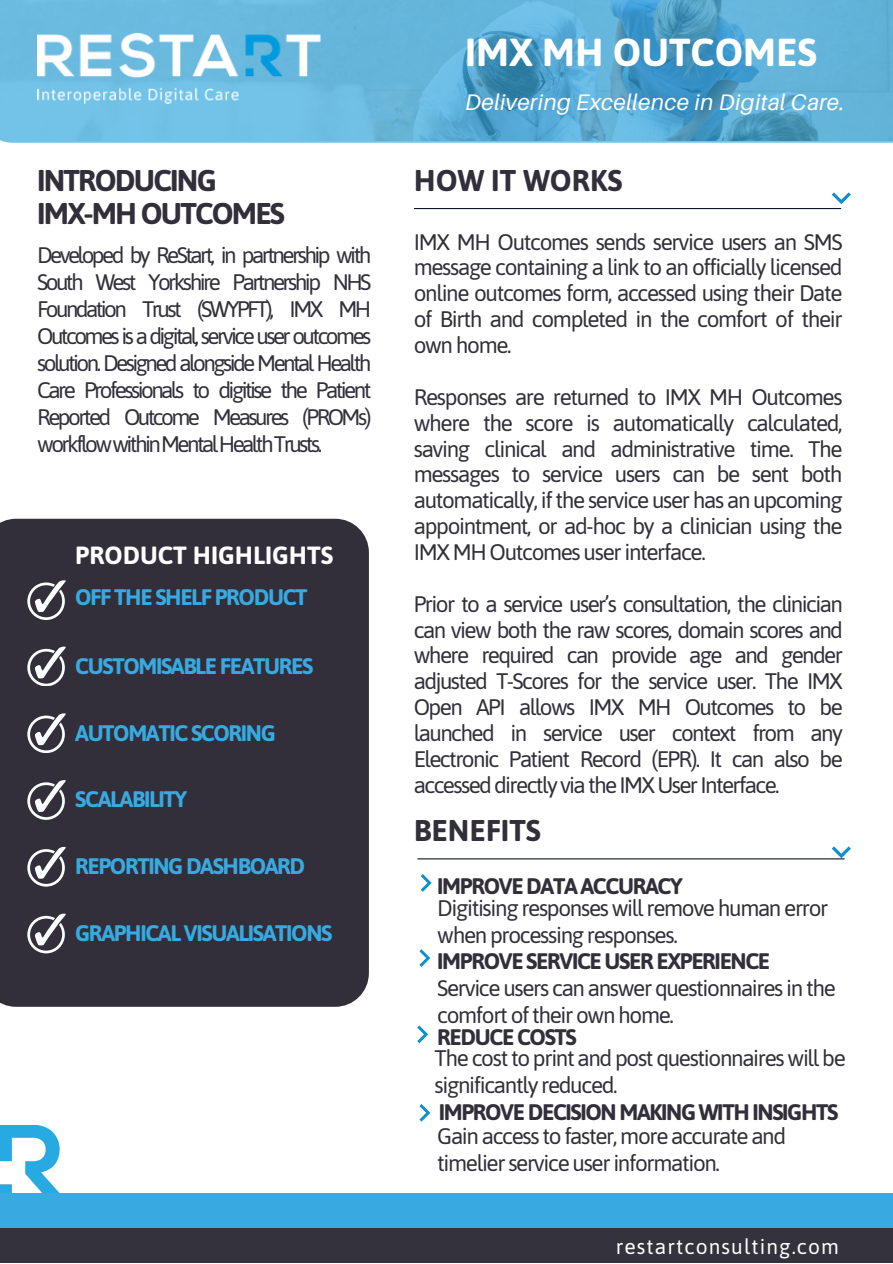
<style>
.page{position:relative;width:893px;height:1264px;background:#fff}
.page>*{position:absolute;margin:0;border:0;box-sizing:border-box;transform-origin:0 0}
.t1{font:700 39px "Asap";color:#fff}
.t2{font:700 30px "Asap";letter-spacing:-.06em;color:#322f3a}
.t3{font:700 30px "Asap";color:#322f3a}
.t4{font:700 24.9px "Asap";color:#fff}
.t5{font:22.5px/25.8px "Asap";letter-spacing:-.06em;color:#322f3a;text-align:justify}
.t6{font:700 22.5px "Asap";letter-spacing:-.06em;color:#38aae1}
.t7{font:700 22.5px "Asap";letter-spacing:-.06em;color:#322f3a}
.t8{font:italic 22.5px "Aileron";letter-spacing:.02em;color:#fff}
.t9{font:21px "Asap";letter-spacing:.05em;color:#fff}
</style>
<div class="page">
<div style="left:0;top:518px;width:369px;height:488px;background:#322f3a"></div>
<svg style="left:0;top:0;width:892px;height:143px;background:#5eafd7"></svg>
<hr style="left:414px;top:208px;width:426px;height:1px;background:#0b1623">
<hr style="left:417px;top:858px;width:427px;height:1px;background:#0b1623">
<svg style="left:831px;top:192px;width:19px;height:12px"></svg>
<svg style="left:831px;top:846px;width:19px;height:12px"></svg>
<svg style="left:27px;top:580px;width:39px;height:39px"></svg>
<svg style="left:27px;top:646px;width:39px;height:40px"></svg>
<svg style="left:27px;top:713px;width:39px;height:39px"></svg>
<svg style="left:27px;top:780px;width:39px;height:39px"></svg>
<svg style="left:27px;top:846px;width:39px;height:40px"></svg>
<svg style="left:27px;top:913px;width:39px;height:40px"></svg>
<svg style="left:420px;top:874px;width:11px;height:17px"></svg>
<svg style="left:419px;top:949px;width:11px;height:17px"></svg>
<svg style="left:417px;top:1025px;width:11px;height:18px"></svg>
<svg style="left:419px;top:1104px;width:11px;height:17px"></svg>
<img style="left:37px;top:33px;width:283px;height:71px">
<img style="left:0;top:1125px;width:60px;height:68px">
<div style="left:0;top:1221px;width:892px;height:41px;background:#34323d"></div>
<div style="left:0;top:1193px;width:892px;height:34px;background:#38aae1"></div>
<p class="t2" style="left:37px;top:163px;width:181px">INTRODUCING</p>
<p class="t2" style="left:37px;top:196px;width:249px">IMX-MH OUTCOMES</p>
<p class="t5" style="left:37px;top:241px;width:336px;line-height:27px">Developed by ReStart, in partnership with South West Yorkshire Partnership NHS Foundation Trust (SWYPFT), IMX MH Outcomes is a digital, service user outcomes solution. Designed alongside Mental Health Care Professionals to digitise the Patient Reported Outcome Measures (PROMs) workflowwithinMentalHealthTrusts.</p>
<p class="t4" style="left:75px;top:541px;width:259px">PRODUCT HIGHLIGHTS</p>
<p class="t6" style="left:75px;top:584px;width:234px">OFF THE SHELF PRODUCT</p>
<p class="t6" style="left:75px;top:652px;width:239px">CUSTOMISABLE FEATURES</p>
<p class="t6" style="left:75px;top:719px;width:202px">AUTOMATIC SCORING</p>
<p class="t6" style="left:75px;top:786px;width:113px">SCALABILITY</p>
<p class="t6" style="left:75px;top:852px;width:231px">REPORTING DASHBOARD</p>
<p class="t6" style="left:75px;top:919px;width:259px">GRAPHICAL VISUALISATIONS</p>
<p class="t1" style="left:465px;top:29px;width:353px">IMX MH OUTCOMES</p>
<p class="t8" style="left:465px;top:88px;width:381px">Delivering Excellence in Digital Care.</p>
<p class="t3" style="left:414px;top:163px;width:210px">HOW IT WORKS</p>
<p class="t5" style="left:414px;top:228px;width:430px">IMX MH Outcomes sends service users an SMS message containing a link to an officially licensed online outcomes form, accessed using their Date of Birth and completed in the comfort of their own home.</p>
<p class="t5" style="left:414px;top:384px;width:430px">Responses are returned to IMX MH Outcomes where the score is automatically calculated, saving clinical and administrative time. The messages to service users can be sent both automatically, if the service user has an upcoming appointment, or ad-hoc by a clinician using the IMX MH Outcomes user interface.</p>
<p class="t5" style="left:414px;top:590px;width:430px">Prior to a service user’s consultation, the clinician can view both the raw scores, domain scores and where required can provide age and gender adjusted T-Scores for the service user. The IMX Open API allows IMX MH Outcomes to be launched in service user context from any Electronic Patient Record (EPR). It can also be accessed directly via the IMX User Interface.</p>
<p class="t3" style="left:414px;top:813px;width:129px">BENEFITS</p>
<p class="t7" style="left:437px;top:873px;width:247px">IMPROVE DATA ACCURACY</p>
<p class="t5" style="left:437px;top:894px;width:392px;line-height:27px">Digitising responses will remove human error when processing responses.</p>
<p class="t5" style="left:437px;top:974px;width:400px;line-height:27px">Service users can answer questionnaires in the comfort of their own home.</p>
<p class="t5" style="left:434px;top:1044px;width:413px;line-height:27px">The cost to print and post questionnaires will be significantly reduced.</p>
<p class="t5" style="left:437px;top:1122px;width:350px;line-height:27px">Gain access to faster, more accurate and timelier service user information.</p>
<p class="t7" style="left:437px;top:948px;width:334px">IMPROVE SERVICE USER EXPERIENCE</p>
<p class="t7" style="left:437px;top:1023px;width:141px">REDUCE COSTS</p>
<p class="t7" style="left:438px;top:1099px;width:401px">IMPROVE DECISION MAKING WITH INSIGHTS</p>
<p class="t9" style="left:615px;top:1234px;width:225px">restartconsulting.com</p>
</div>
